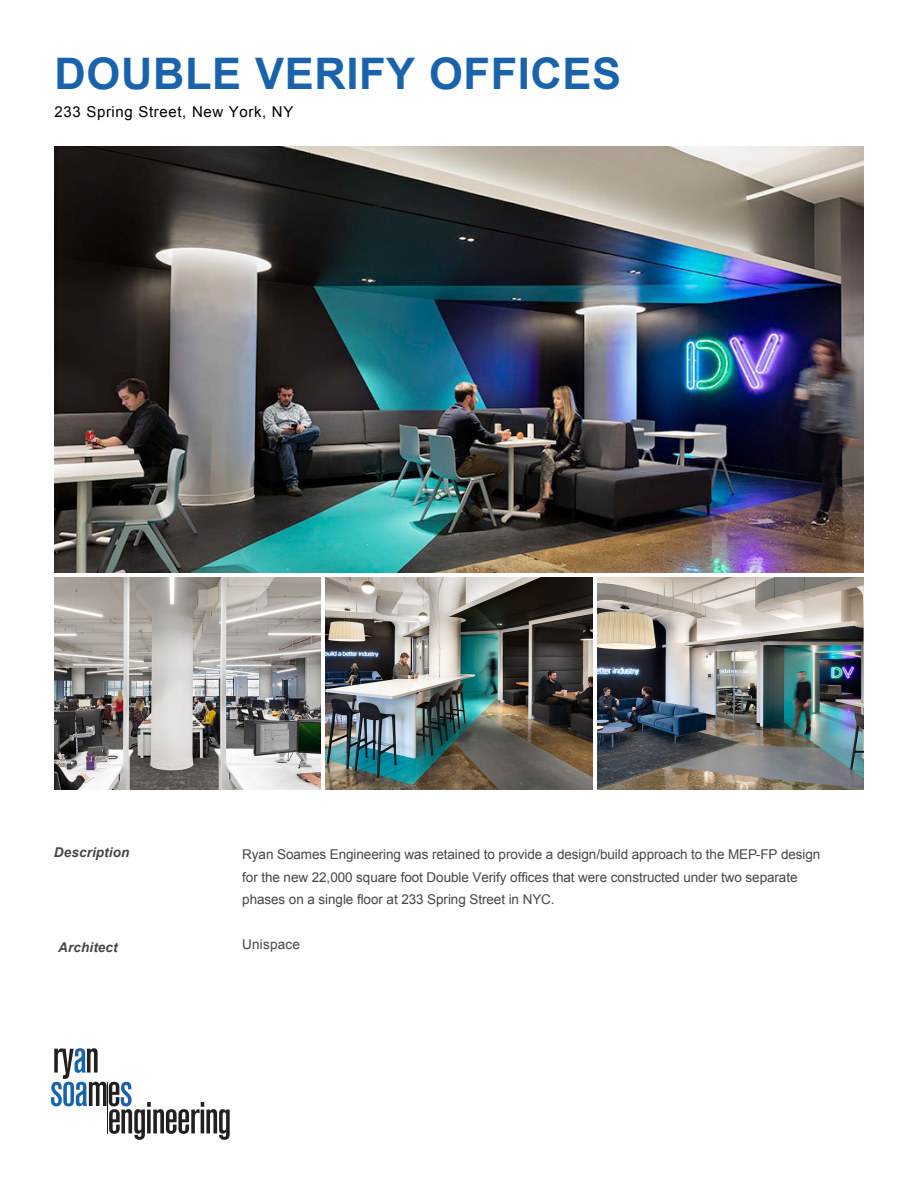
<style>
.page{position:relative;width:918px;height:1188px;background:#fff}
.page>*{position:absolute;margin:0;border:0;box-sizing:border-box;transform-origin:0 0}
.t1{font:700 43.5px "Arial";letter-spacing:.015em;color:#1963ad}
.t2{font:15px "Arial";letter-spacing:.04em;color:#000}
.t3{font:13.5px/22.6px "Arial";letter-spacing:-.005em;color:#454647}
.t4{font:italic 700 13.5px "Arial";letter-spacing:.01em;color:#454647}
.t5{font:13.5px "Arial";letter-spacing:.015em;color:#454647}
.s1{font-style:inherit}
</style>
<div class="page">
<img style="left:597px;top:577px;width:267px;height:213px">
<img style="left:54px;top:147px;width:810px;height:425px">
<img style="left:54px;top:577px;width:267px;height:213px">
<img style="left:326px;top:577px;width:266px;height:213px">
<svg style="left:51px;top:1048px;width:179px;height:92px"></svg>
<hr style="left:107px;top:1082px;width:1px;height:52px;background:#231f20">
<p class="t1" style="left:55px;top:45px;width:568px">DOUBLE VERIFY OFFICES</p>
<p class="t2" style="left:55px;top:104px;width:240px">233 Spring Street, New York, NY</p>
<p class="t4" style="left:54px;top:844px;width:77px">Description</p>
<p class="t4" style="left:58px;top:940px;width:61px">Architect</p>
<p class="t3" style="left:242px;top:843px;width:580px">Ryan Soames Engineering was retained to provide a design/build approach to the MEP-FP design for the new 22,000 square foot Double Verify offices <span class="s1">that</span> were constructed under two separate phases on a single floor at 233 Spring Street in NYC.</p>
<p class="t5" style="left:242px;top:937px;width:59px">Unispace</p>
</div>
